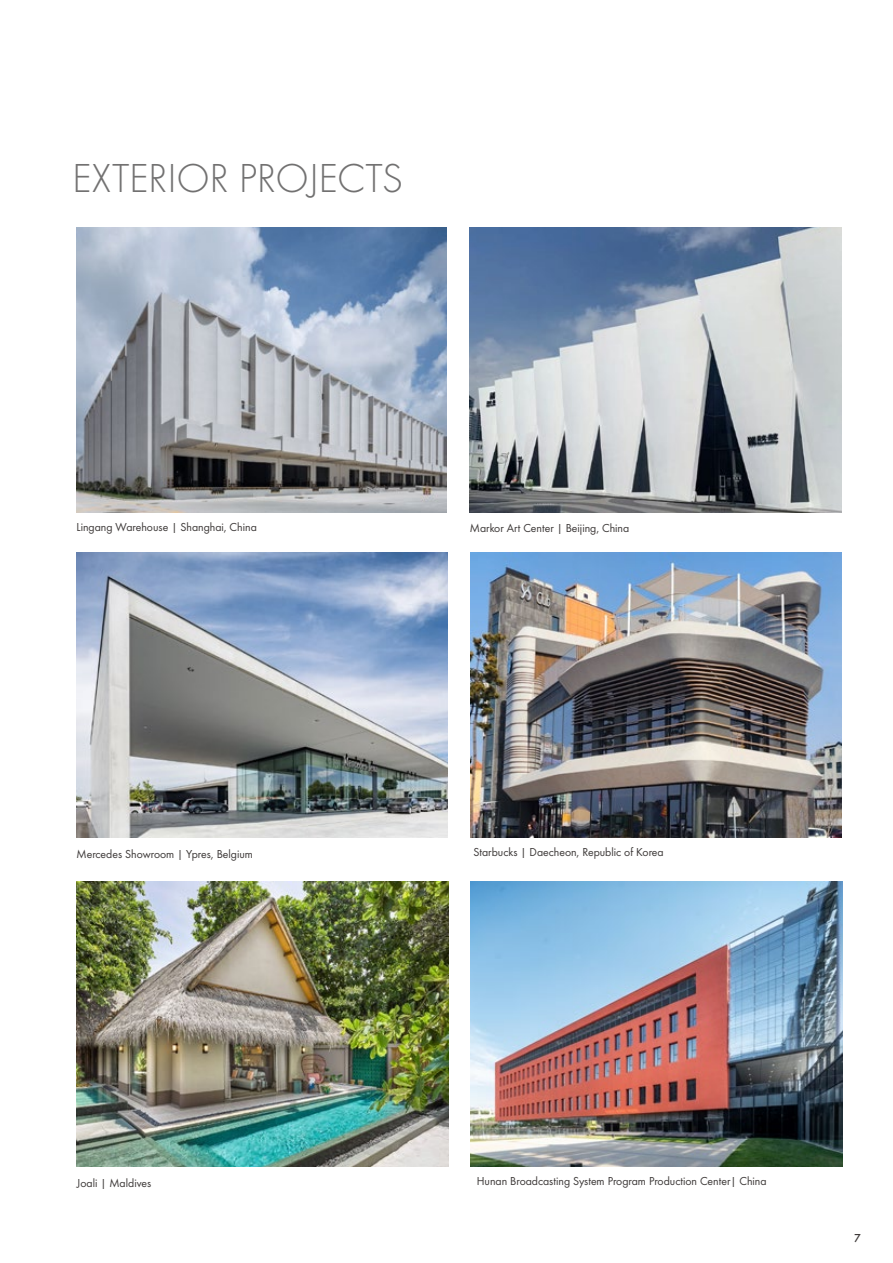
<style>
.page{position:relative;width:893px;height:1263px;background:#fff}
.page>*{position:absolute;margin:0;border:0;box-sizing:border-box;transform-origin:0 0}
.t1{font:300 42px "Futura";letter-spacing:-.01em;color:#727171}
.t2{font:12px "Futura Boo";color:#3e3a39}
.t3{font:500 12px "Futura";color:#3e3a39}
</style>
<div class="page">
<img style="left:77px;top:227px;width:369px;height:285px">
<img style="left:471px;top:553px;width:371px;height:285px">
<img style="left:77px;top:553px;width:371px;height:285px">
<img style="left:470px;top:227px;width:372px;height:285px">
<img style="left:471px;top:881px;width:371px;height:285px">
<img style="left:77px;top:881px;width:371px;height:285px">
<h1 class="t1" style="left:72px;top:152px;width:332px">EXTERIOR PROJECTS</h1>
<p class="t2" style="left:77px;top:519px;width:182px">Lingang Warehouse | Shanghai, China</p>
<p class="t2" style="left:470px;top:520px;width:161px">Markor Art Center | Beijing, China</p>
<p class="t2" style="left:77px;top:846px;width:178px">Mercedes Showroom | Ypres, Belgium</p>
<p class="t2" style="left:473px;top:844px;width:192px">Starbucks | Daecheon, Republic of Korea</p>
<p class="t2" style="left:77px;top:1174px;width:76px">Joali | Maldives</p>
<p class="t2" style="left:477px;top:1172px;width:291px">Hunan Broadcasting System Program Production Center| China</p>
<p class="t3" style="left:854px;top:1229px;width:8px">7</p>
</div>
